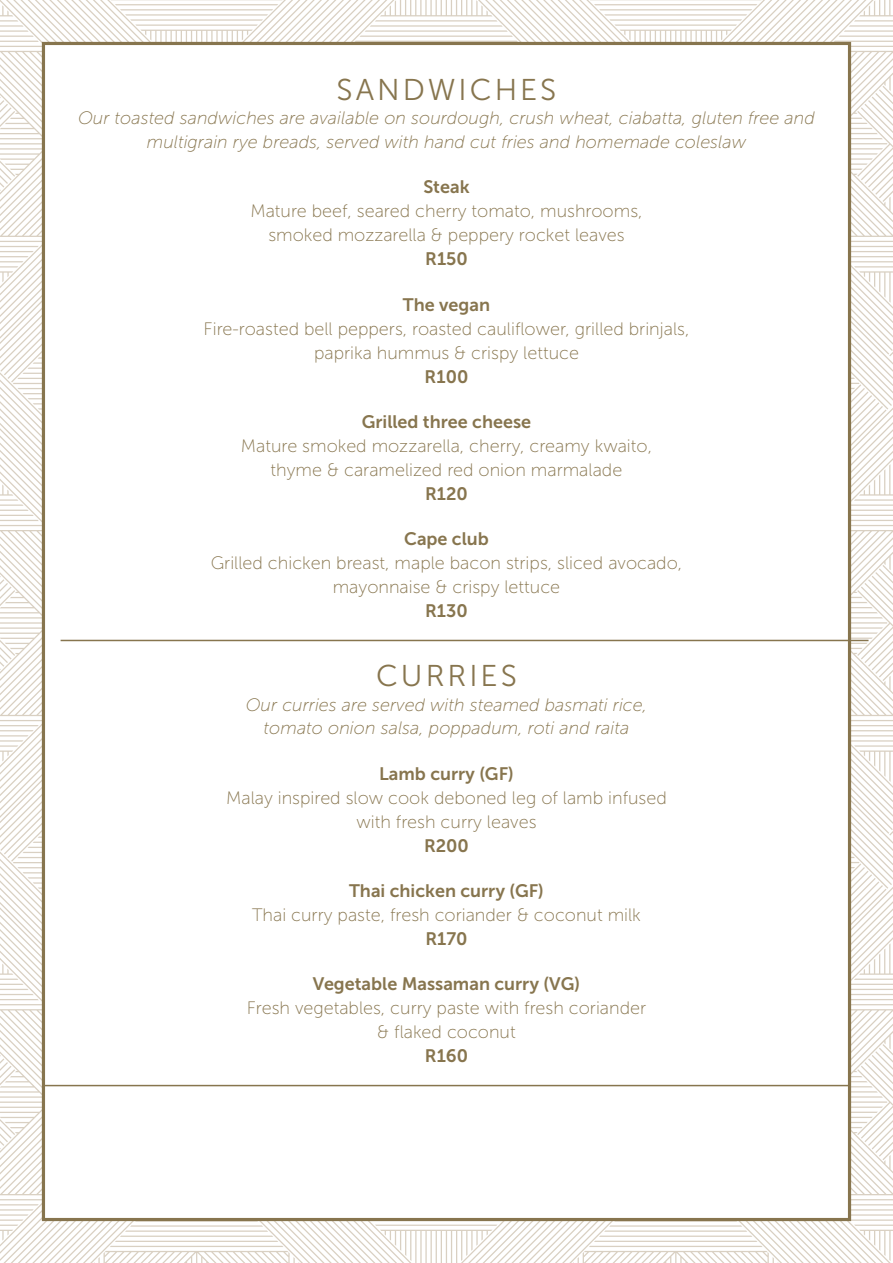
<style>
.page{position:relative;width:893px;height:1263px;background:#fff}
.page>*{position:absolute;margin:0;border:0;box-sizing:border-box;transform-origin:0 0}
.t1{font:30px "Museo Sans 300";letter-spacing:.1em;color:#87754e}
.t2{font:18px/24px "Museo Sans 100";color:#87754e;text-align:center}
.t3{font:italic 18px/24px "Museo Sans 100";color:#87754e;text-align:center}
.t4{font:18px "Museo Sans 700";color:#87754e}
</style>
<div class="page">
<svg style="left:816px;top:0;width:77px;height:146px"></svg>
<svg style="left:851px;top:146px;width:42px;height:475px"></svg>
<svg style="left:336px;top:0;width:200px;height:42px"></svg>
<svg style="left:833px;top:1100px;width:60px;height:163px"></svg>
<svg style="left:851px;top:625px;width:42px;height:475px"></svg>
<svg style="left:0;top:0;width:57px;height:339px"></svg>
<svg style="left:353px;top:1221px;width:166px;height:42px"></svg>
<svg style="left:0;top:428px;width:42px;height:390px"></svg>
<svg style="left:0;top:907px;width:42px;height:356px"></svg>
<svg style="left:536px;top:0;width:280px;height:42px"></svg>
<svg style="left:57px;top:0;width:279px;height:42px"></svg>
<svg style="left:519px;top:1221px;width:314px;height:42px"></svg>
<svg style="left:40px;top:1106px;width:313px;height:157px"></svg>
<div style="left:42px;top:42px;width:809px;height:1179px;background:#fff;border:3px solid #87754e"></div>
<hr style="left:61px;top:640px;width:807px;height:1px;background:#87754e">
<hr style="left:43px;top:1085px;width:807px;height:1px;background:#87754e">
<h1 class="t1" style="left:337px;top:74px;width:221px">SANDWICHES</h1>
<p class="t3" style="left:78px;top:106px;width:738px">Our toasted sandwiches are available on sourdough, crush wheat, ciabatta, gluten free and multigrain rye breads, served with hand cut fries and homemade coleslaw</p>
<p class="t4" style="left:423px;top:177px;width:48px">Steak</p>
<p class="t2" style="left:250px;top:199px;width:394px">Mature beef, seared cherry tomato, mushrooms, smoked mozzarella &amp; peppery rocket leaves</p>
<p class="t4" style="left:425px;top:249px;width:44px">R150</p>
<p class="t4" style="left:403px;top:294px;width:89px">The vegan</p>
<p class="t2" style="left:204px;top:317px;width:487px">Fire-roasted bell peppers, roasted cauliflower, grilled brinjals, paprika hummus &amp; crispy lettuce</p>
<p class="t4" style="left:425px;top:366px;width:45px">R100</p>
<p class="t4" style="left:362px;top:412px;width:171px">Grilled three cheese</p>
<p class="t2" style="left:241px;top:434px;width:413px">Mature smoked mozzarella, cherry, creamy kwaito, thyme &amp; caramelized red onion marmalade</p>
<p class="t4" style="left:425px;top:484px;width:44px">R120</p>
<p class="t4" style="left:404px;top:529px;width:86px">Cape club</p>
<p class="t2" style="left:211px;top:551px;width:473px">Grilled chicken breast, maple bacon strips, sliced avocado, mayonnaise &amp; crispy lettuce</p>
<p class="t4" style="left:425px;top:601px;width:44px">R130</p>
<h1 class="t1" style="left:376px;top:660px;width:142px">CURRIES</h1>
<p class="t3" style="left:246px;top:692px;width:403px">Our curries are served with steamed basmati rice, tomato onion salsa, poppadum, roti and raita</p>
<p class="t4" style="left:379px;top:763px;width:136px">Lamb curry (GF)</p>
<p class="t2" style="left:226px;top:786px;width:442px">Malay inspired slow cook deboned leg of lamb infused with fresh curry leaves</p>
<p class="t4" style="left:424px;top:835px;width:46px">R200</p>
<p class="t4" style="left:349px;top:881px;width:196px">Thai chicken curry (GF)</p>
<p class="t2" style="left:252px;top:903px;width:390px">Thai curry paste, fresh coriander &amp; coconut milk</p>
<p class="t4" style="left:425px;top:929px;width:44px">R170</p>
<p class="t4" style="left:313px;top:974px;width:269px">Vegetable Massaman curry (VG)</p>
<p class="t2" style="left:247px;top:996px;width:401px">Fresh vegetables, curry paste with fresh coriander &amp; flaked coconut</p>
<p class="t4" style="left:425px;top:1046px;width:45px">R160</p>
</div>
